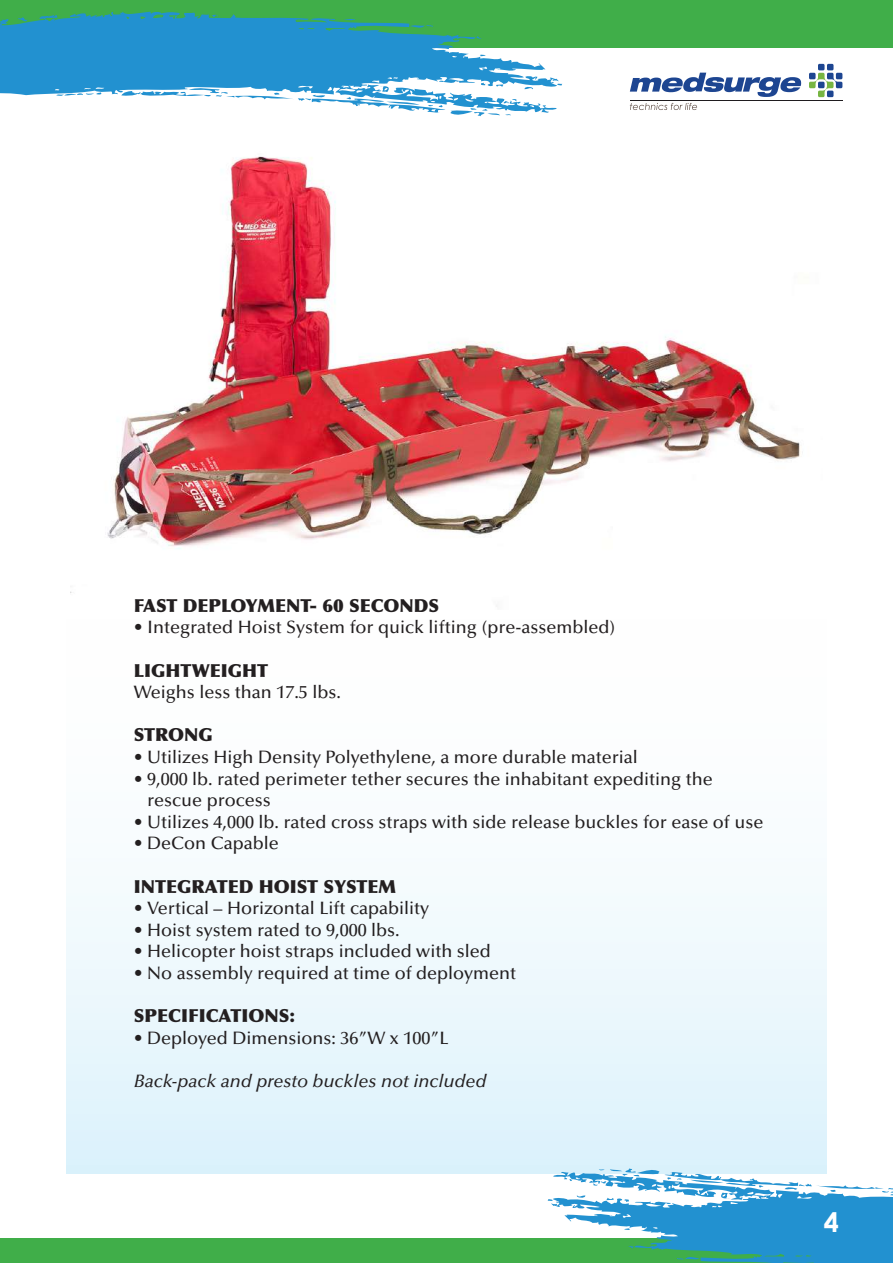
<style>
.page{position:relative;width:893px;height:1263px;background:#fff}
.page>*{position:absolute;margin:0;border:0;box-sizing:border-box;transform-origin:0 0}
.t1{font:700 27px "Century Gothic";color:#fff}
.t2{font:500 18px/21.6px "Optima LT Std";color:#231f20}
.t3{font:900 18px "Optima LT Std";color:#231f20}
.t4{font:italic 500 18px "Optima LT Std";color:#231f20}
</style>
<div class="page">
<div style="left:67px;top:610px;width:759px;height:563px;background:linear-gradient(to bottom,#fff,#dff3fc)"></div>
<img style="left:71px;top:156px;width:730px;height:437px">
<div style="left:0;top:0;width:892px;height:48px;background:#40ae49"></div>
<div style="left:0;top:1239px;width:892px;height:24px;background:#40ae49"></div>
<svg style="left:809px;top:64px;width:33px;height:33px"></svg>
<svg style="left:630px;top:103px;width:67px;height:7px"></svg>
<svg style="left:630px;top:73px;width:171px;height:24px"></svg>
<svg style="left:0;top:11px;width:559px;height:102px;fill:#2291d0"></svg>
<svg style="left:211px;top:14px;width:7px;height:3px"></svg>
<svg style="left:410px;top:24px;width:23px;height:6px"></svg>
<svg style="left:480px;top:54px;width:6px;height:2px"></svg>
<svg style="left:121px;top:83px;width:395px;height:33px"></svg>
<svg style="left:548px;top:1168px;width:344px;height:95px"></svg>
<p class="t3" style="left:134px;top:594px;width:307px">FAST DEPLOYMENT- 60 SECONDS</p>
<p class="t2" style="left:134px;top:617px;width:483px">• Integrated Hoist System for quick lifting (pre-assembled)</p>
<p class="t3" style="left:134px;top:659px;width:136px">LIGHTWEIGHT</p>
<p class="t2" style="left:134px;top:682px;width:209px">Weighs less than 17.5 lbs.</p>
<p class="t3" style="left:134px;top:724px;width:81px">STRONG</p>
<p class="t2" style="left:134px;top:747px;width:506px">• Utilizes High Density Polyethylene, a more durable material</p>
<p class="t2" style="left:147px;top:768px;width:567px;text-indent:-14px">• 9,000 lb. rated perimeter tether secures the inhabitant expediting the rescue process</p>
<p class="t2" style="left:134px;top:811px;width:631px">• Utilizes 4,000 lb. rated cross straps with side release buckles for ease of use</p>
<p class="t2" style="left:134px;top:833px;width:147px">• DeCon Capable</p>
<p class="t3" style="left:134px;top:875px;width:264px">INTEGRATED HOIST SYSTEM</p>
<p class="t2" style="left:134px;top:898px;width:297px">• Vertical – Horizontal Lift capability</p>
<p class="t2" style="left:134px;top:919px;width:267px">• Hoist system rated to 9,000 lbs.</p>
<p class="t2" style="left:134px;top:941px;width:358px">• Helicopter hoist straps included with sled</p>
<p class="t2" style="left:134px;top:963px;width:384px">• No assembly required at time of deployment</p>
<p class="t3" style="left:134px;top:1005px;width:163px">SPECIFICATIONS:</p>
<p class="t2" style="left:134px;top:1027px;width:316px">• Deployed Dimensions: 36”W x 100”L</p>
<p class="t4" style="left:134px;top:1071px;width:354px">Back-pack and presto buckles not included</p>
<h1 class="t1" style="left:824px;top:1202px;width:17px">4</h1>
</div>
